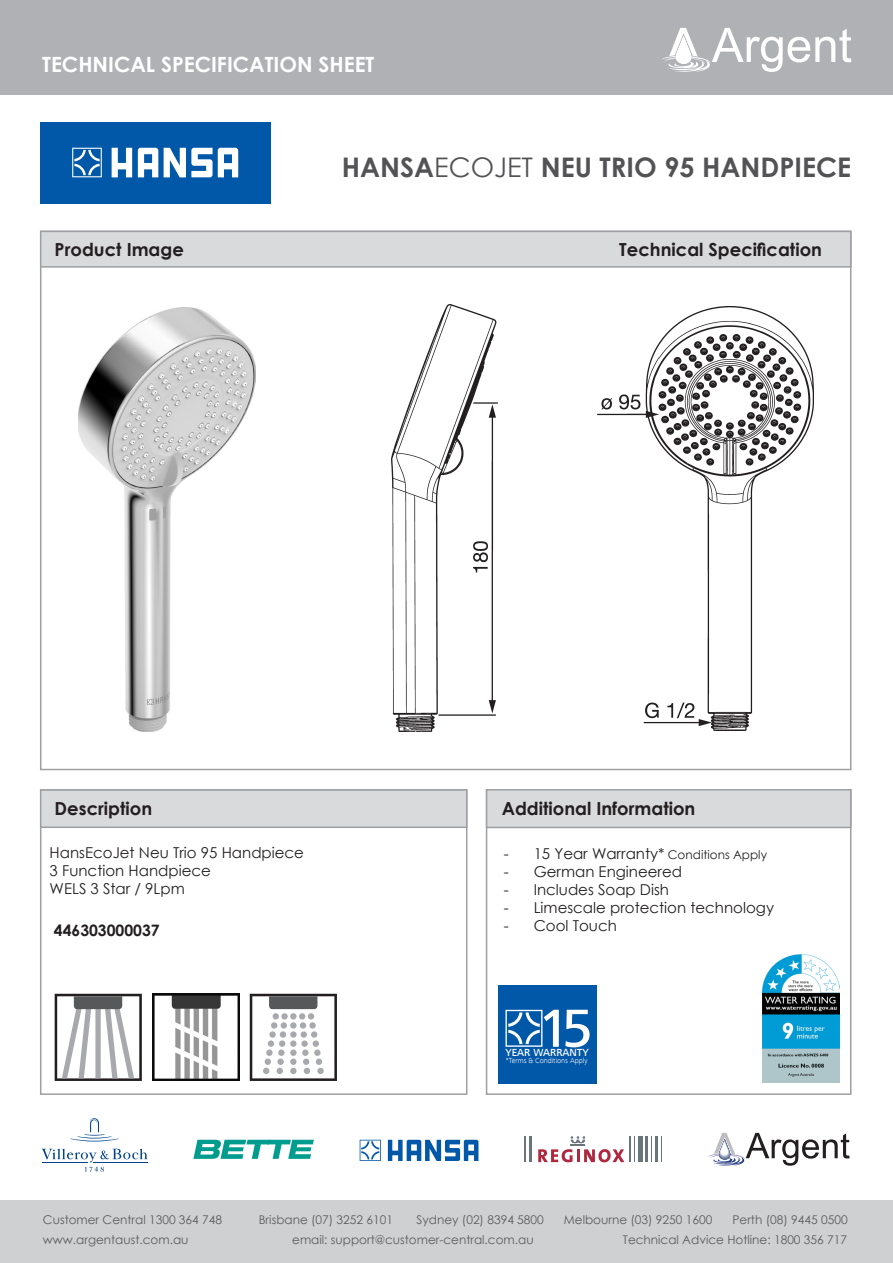
<style>
.page{position:relative;width:893px;height:1263px;background:#fff}
.page>*{position:absolute;margin:0;border:0;box-sizing:border-box;transform-origin:0 0}
.t1{font:500 55.5px "Frutiger Next Com";color:#fff}
.t2{font:700 27px "Century Gothic";color:#535355}
.t3{font:700 21px "Century Gothic";color:#fff}
.t4{font:700 18px "Century Gothic";color:#231f20}
.Heading_Cells{font:700 15.75px "Century Gothic";color:#231f20}
.t5{font:15px "Century Gothic";color:#231f20}
.t6{font:12px "Century Gothic";color:#5c5c5f}
.t7{font:500 10.65px "Frutiger Next Com";color:#fff}
.t8{font:300 7.5px "Frutiger Next Com";color:#fff}
.s1{font-weight:400}
.s2{font-size:12px}
</style>
<div class="page">
<div style="left:0;top:0;width:893px;height:94px;background:#b0b1b5"></div>
<div style="left:0;top:1200px;width:893px;height:63px;background:#cfd0d2"></div>
<div style="left:40px;top:231px;width:811px;height:37px;background:#d9dadc;border:2px solid #9d9fa2"></div>
<div style="left:40px;top:789px;width:427px;height:306px;border:2px solid #9d9fa2"></div>
<div style="left:40px;top:789px;width:427px;height:39px;background:#d9dadc;border:2px solid #9d9fa2"></div>
<div style="left:486px;top:789px;width:365px;height:306px;border:2px solid #9d9fa2"></div>
<div style="left:486px;top:789px;width:365px;height:39px;background:#d9dadc;border:2px solid #9d9fa2"></div>
<svg style="left:193px;top:1140px;width:121px;height:19px"></svg>
<svg style="left:71px;top:1118px;width:48px;height:23px"></svg>
<svg style="left:41px;top:1148px;width:107px;height:24px"></svg>
<svg style="left:538px;top:1136px;width:86px;height:26px"></svg>
<svg style="left:634px;top:1136px;width:1px;height:26px"></svg>
<hr style="left:629px;top:1136px;width:2px;height:26px;background:#6a747b">
<div style="left:638px;top:1136px;width:5px;height:26px;background:#6a747b"></div>
<svg style="left:661px;top:1136px;width:1px;height:26px"></svg>
<svg style="left:651px;top:1136px;width:1px;height:26px"></svg>
<hr style="left:655px;top:1136px;width:2px;height:26px;background:#6a747b">
<hr style="left:646px;top:1136px;width:2px;height:26px;background:#6a747b">
<hr style="left:524px;top:1136px;width:2px;height:26px;background:#6a747b">
<hr style="left:529px;top:1136px;width:3px;height:26px;background:#6a747b">
<svg style="left:708px;top:1133px;width:142px;height:33px"></svg>
<svg style="left:661px;top:28px;width:190px;height:44px"></svg>
<svg style="left:360px;top:1140px;width:21px;height:21px"></svg>
<svg style="left:388px;top:1140px;width:90px;height:21px"></svg>
<div style="left:40px;top:122px;width:230px;height:82px;background:#0157a8"></div>
<svg style="left:72px;top:148px;width:30px;height:29px"></svg>
<svg style="left:112px;top:148px;width:20px;height:29px"></svg>
<svg style="left:138px;top:148px;width:20px;height:29px"></svg>
<svg style="left:164px;top:148px;width:74px;height:29px"></svg>
<div style="left:498px;top:985px;width:98px;height:98px;background:#0157a8"></div>
<svg style="left:505px;top:1010px;width:37px;height:37px"></svg>
<img style="left:763px;top:954px;width:77px;height:128px">
<svg style="left:55px;top:994px;width:87px;height:87px"></svg>
<img style="left:152px;top:994px;width:87px;height:87px">
<svg style="left:250px;top:994px;width:87px;height:87px"></svg>
<img style="left:78px;top:307px;width:177px;height:425px">
<img style="left:392px;top:305px;width:105px;height:427px">
<img style="left:598px;top:307px;width:216px;height:424px">
<h3 class="t3" style="left:42px;top:48px;width:334px">TECHNICAL SPECIFICATION SHEET</h3>
<p class="t2" style="left:342px;top:146px;width:511px">HANSA<span class="s1">ECOJET</span> NEU TRIO 95 HANDPIECE</p>
<h3 class="t4" style="left:55px;top:236px;width:131px">Product Image</h3>
<h3 class="t4" style="left:619px;top:236px;width:204px">Technical Specification</h3>
<h3 class="t4" style="left:55px;top:795px;width:99px">Description</h3>
<h3 class="t4" style="left:502px;top:795px;width:195px">Additional Information</h3>
<p class="t5" style="left:50px;top:842px;width:256px">HansEcoJet Neu Trio 95 Handpiece</p>
<p class="t5" style="left:50px;top:860px;width:163px">3 Function Handpiece</p>
<p class="t5" style="left:50px;top:878px;width:137px">WELS 3 Star / 9Lpm</p>
<p class="Heading_Cells" style="left:54px;top:918px;width:107px">446303000037</p>
<p class="t5" style="left:504px;top:843px;width:265px">- 15 Year Warranty* <span class="s2">Conditions Apply</span></p>
<p class="t5" style="left:504px;top:861px;width:180px">- German Engineered</p>
<p class="t5" style="left:504px;top:879px;width:167px">- Includes Soap Dish</p>
<p class="t5" style="left:504px;top:897px;width:272px">- Limescale protection technology</p>
<p class="t5" style="left:504px;top:915px;width:115px">- Cool Touch</p>
<h1 class="t1" style="left:538px;top:996px;width:57px">15</h1>
<p class="t8" style="left:506px;top:1056px;width:83px">*Terms &amp; Conditions Apply</p>
<p class="t7" style="left:505px;top:1046px;width:85px">YEAR WARRANTY</p>
<p class="t6" style="left:43px;top:1211px;width:181px">Customer Central 1300 364 748</p>
<p class="t6" style="left:259px;top:1211px;width:136px">Brisbane (07) 3252 6101</p>
<p class="t6" style="left:416px;top:1211px;width:129px">Sydney (02) 8394 5800</p>
<p class="t6" style="left:564px;top:1211px;width:150px">Melbourne (03) 9250 1600</p>
<p class="t6" style="left:732px;top:1211px;width:117px">Perth (08) 9445 0500</p>
<p class="t6" style="left:43px;top:1231px;width:147px">www.argentaust.com.au</p>
<p class="t6" style="left:292px;top:1231px;width:243px">email: support@customer-central.com.au</p>
<p class="t6" style="left:623px;top:1231px;width:226px">Technical Advice Hotline: 1800 356 717</p>
</div>
